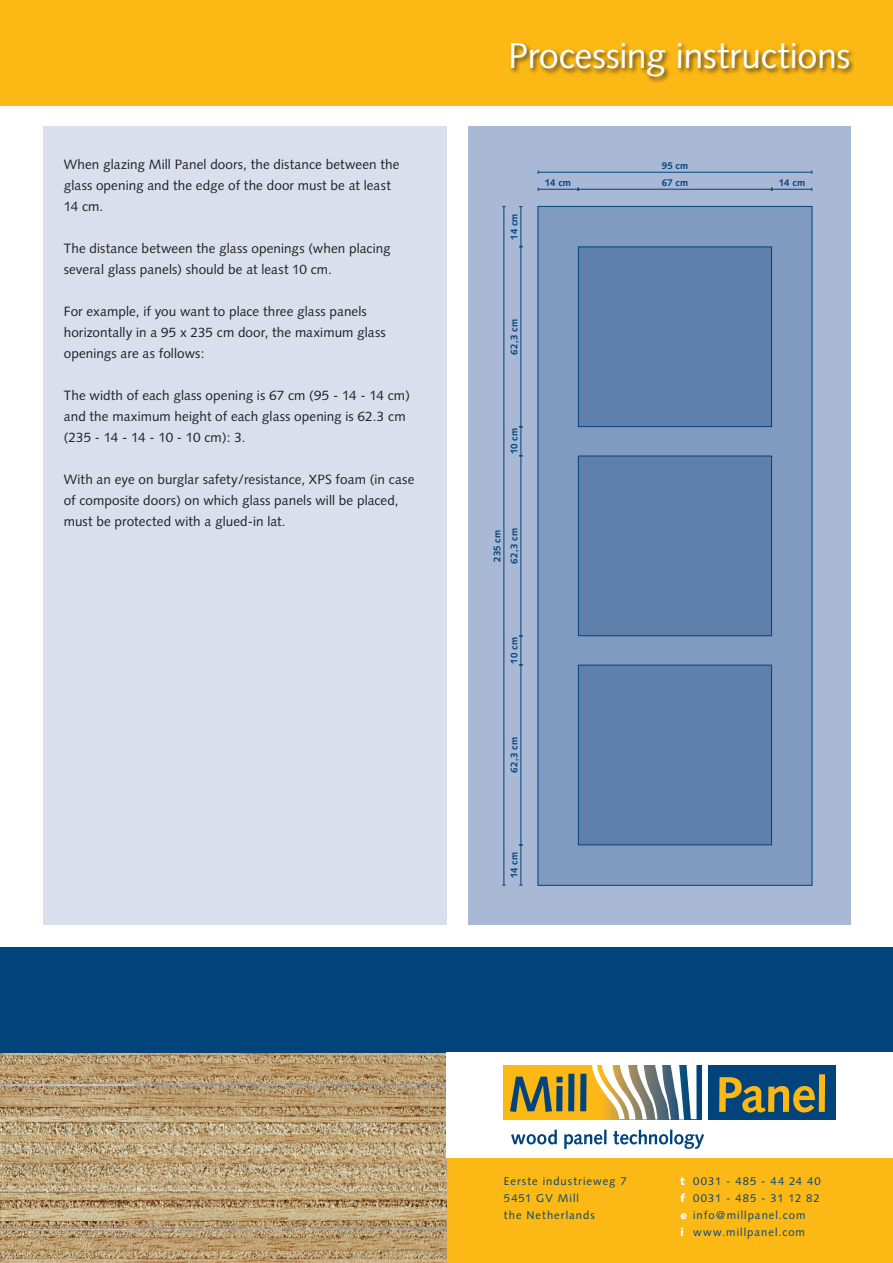
<style>
.page{position:relative;width:893px;height:1263px;background:#fff}
.page>*{position:absolute;margin:0;border:0;box-sizing:border-box;transform-origin:0 0}
.Hoofdstukkoppen{font:36px "Syntax";letter-spacing:-.01em;color:#fff}
.Platte_tekst{font:13.5px/21px "Syntax";letter-spacing:.005em;color:#231f20}
.Platte_tekst-2{font:11.25px "Syntax";letter-spacing:.09em;color:#00447b}
.Platte_tekst-3{font:700 9.75px "Syntax";letter-spacing:.02em;color:#00447b}
.s1{font-weight:900;color:#fff}
</style>
<div class="page">
<div style="left:446px;top:1158px;width:447px;height:105px;background:#fcb814"></div>
<div style="left:43px;top:127px;width:403px;height:798px;background:#d9dfec"></div>
<img style="left:0;top:1052px;width:446px;height:211px">
<div style="left:0;top:0;width:893px;height:105px;background:#fcb814"></div>
<div style="left:0;top:947px;width:893px;height:105px;background:#00447b"></div>
<div style="left:509px;top:42px;width:346px;height:42px;background:#231f20;opacity:.75"></div>
<svg style="left:504px;top:1065px;width:332px;height:54px"></svg>
<svg style="left:590px;top:1065px;width:107px;height:54px"></svg>
<div style="left:702px;top:1061px;width:5px;height:59px;background:#fff"></div>
<svg style="left:511px;top:1130px;width:46px;height:14px"></svg>
<svg style="left:564px;top:1130px;width:42px;height:19px"></svg>
<svg style="left:613px;top:1130px;width:91px;height:19px"></svg>
<svg style="left:510px;top:1076px;width:52px;height:36px"></svg>
<div style="left:568px;top:1074px;width:6px;height:37px;background:#00447b"></div>
<div style="left:580px;top:1074px;width:6px;height:37px;background:#00447b"></div>
<svg style="left:719px;top:1077px;width:96px;height:35px"></svg>
<div style="left:819px;top:1074px;width:6px;height:38px;background:#fcb814"></div>
<div style="left:468px;top:127px;width:382px;height:798px;background:#a9b8d4"></div>
<hr style="left:503px;top:207px;width:1px;height:678px;background:#00447b">
<hr style="left:520px;top:207px;width:1px;height:39px;background:#00447b">
<hr style="left:520px;top:845px;width:1px;height:40px;background:#00447b">
<hr style="left:579px;top:189px;width:192px;height:1px;background:#00447b">
<hr style="left:772px;top:189px;width:40px;height:1px;background:#00447b">
<hr style="left:538px;top:189px;width:40px;height:1px;background:#00447b">
<hr style="left:538px;top:172px;width:274px;height:1px;background:#00447b">
<hr style="left:520px;top:247px;width:1px;height:179px;background:#00447b">
<hr style="left:520px;top:456px;width:1px;height:179px;background:#00447b">
<hr style="left:520px;top:665px;width:1px;height:180px;background:#00447b">
<svg style="left:519px;top:426px;width:4px;height:31px"></svg>
<svg style="left:519px;top:635px;width:4px;height:31px"></svg>
<div style="left:538px;top:206px;width:274px;height:679px;background:#819abf"></div>
<div style="left:578px;top:665px;width:194px;height:180px;background:#5f80ac;border:1px solid #00447b"></div>
<div style="left:578px;top:456px;width:194px;height:180px;background:#5f80ac;border:1px solid #00447b"></div>
<div style="left:578px;top:247px;width:194px;height:180px;background:#5f80ac;border:1px solid #00447b"></div>
<p class="Platte_tekst" style="left:64px;top:153px;width:337px">When glazing Mill Panel doors, the distance between the glass opening and the edge of the door must be at least</p>
<p class="Platte_tekst" style="left:64px;top:195px;width:41px">14 cm.</p>
<p class="Platte_tekst" style="left:64px;top:237px;width:328px">The distance between the glass openings (when placing several glass panels) should be at least 10 cm.</p>
<p class="Platte_tekst" style="left:64px;top:300px;width:323px">For example, if you want to place three glass panels horizontally in a 95 x 235 cm door, the maximum glass openings are as follows:</p>
<p class="Platte_tekst" style="left:64px;top:384px;width:348px">The width of each glass opening is 67 cm (95 - 14 - 14 cm) and the maximum height of each glass opening is 62.3 cm (235 - 14 - 14 - 10 - 10 cm): 3.</p>
<p class="Platte_tekst" style="left:64px;top:468px;width:352px">With an eye on burglar safety/resistance, XPS foam (in case of composite doors) on which glass panels will be placed, must be protected with a glued-in lat.</p>
<p class="Hoofdstukkoppen" style="left:508px;top:35px;width:344px">Processing instructions</p>
<p class="Platte_tekst-3" style="left:509px;top:240px;width:28px;rotate:-90deg">14 cm</p>
<p class="Platte_tekst-3" style="left:662px;top:160px;width:28px">95 cm</p>
<p class="Platte_tekst-3" style="left:545px;top:177px;width:28px">14 cm</p>
<p class="Platte_tekst-3" style="left:662px;top:177px;width:28px">67 cm</p>
<p class="Platte_tekst-3" style="left:779px;top:177px;width:28px">14 cm</p>
<p class="Platte_tekst-3" style="left:509px;top:354px;width:37px;rotate:-90deg">62,3 cm</p>
<p class="Platte_tekst-3" style="left:509px;top:454px;width:28px;rotate:-90deg">10 cm</p>
<p class="Platte_tekst-3" style="left:492px;top:562px;width:34px;rotate:-90deg">235 cm</p>
<p class="Platte_tekst-3" style="left:509px;top:564px;width:37px;rotate:-90deg">62,3 cm</p>
<p class="Platte_tekst-3" style="left:509px;top:663px;width:28px;rotate:-90deg">10 cm</p>
<p class="Platte_tekst-3" style="left:509px;top:773px;width:37px;rotate:-90deg">62,3 cm</p>
<p class="Platte_tekst-3" style="left:509px;top:878px;width:28px;rotate:-90deg">14 cm</p>
<p class="Platte_tekst-2" style="left:504px;top:1175px;width:124px">Eerste industrieweg 7</p>
<p class="Platte_tekst-2" style="left:504px;top:1192px;width:77px">5451 GV Mill</p>
<p class="Platte_tekst-2" style="left:504px;top:1209px;width:92px">the Netherlands</p>
<p class="Platte_tekst-2" style="left:680px;top:1175px;width:142px"><span class="s1">t</span> 0031 - 485 - 44 24 40</p>
<p class="Platte_tekst-2" style="left:680px;top:1192px;width:141px"><span class="s1">f</span> 0031 - 485 - 31 12 82</p>
<p class="Platte_tekst-2" style="left:680px;top:1209px;width:127px"><span class="s1">e</span> info@millpanel.com</p>
<p class="Platte_tekst-2" style="left:680px;top:1226px;width:126px"><span class="s1">i</span> www.millpanel.com</p>
</div>
